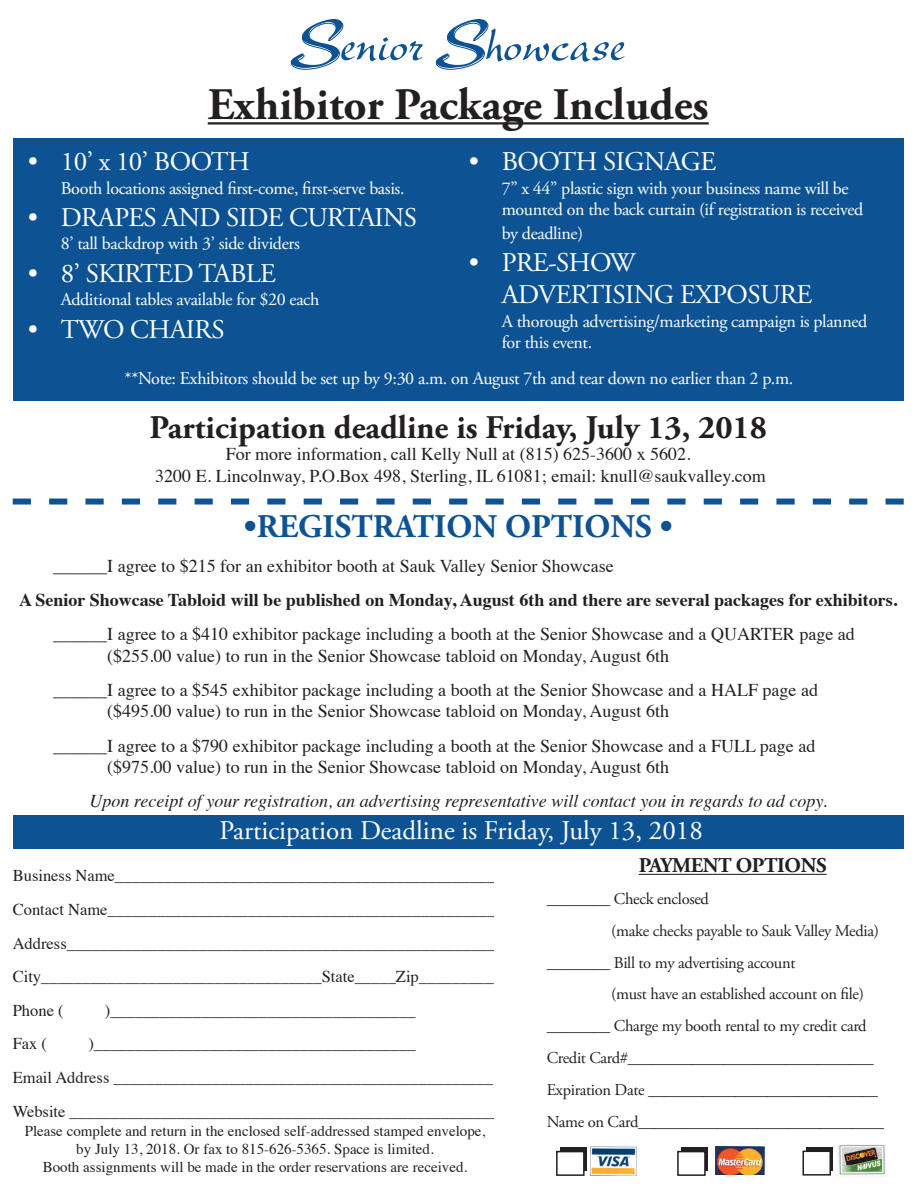
<style>
.page{position:relative;width:918px;height:1188px;background:#fff}
.page>*{position:absolute;margin:0;border:0;box-sizing:border-box;transform-origin:0 0}
.t1{font:700 45px "Adobe Garamond Pro";color:#231f20}
.t2{font:700 33px "Adobe Garamond Pro";color:#231f20}
.t3{font:700 33px "Adobe Garamond Pro";color:#0d5394}
.t4{font:27px "Adobe Garamond Pro";letter-spacing:-.02em;color:#fff}
.t5{font:27px "Adobe Garamond Pro";color:#fff}
.t6{font:700 21px "Adobe Garamond Pro";letter-spacing:-.02em;color:#231f20}
.t7{font:18px "Times";color:#231f20}
.t8{font:18px "Adobe Garamond Pro";letter-spacing:-.02em;color:#fff}
.t9{font:700 18px "Times";color:#231f20}
.t10{font:italic 18px "Times";color:#231f20}
.t11{font:16.5px "Times";color:#231f20}
.t12{font:16.5px "Adobe Garamond Pro";letter-spacing:-.02em;color:#231f20}
.t13{font:15px "Times";color:#231f20}
</style>
<div class="page">
<div style="left:13px;top:138px;width:891px;height:262px;background:#0d5394"></div>
<hr style="left:208px;top:122px;width:501px;height:3px;background:#231f20">
<hr style="left:639px;top:874px;width:188px;height:1px;background:#231f20">
<svg style="left:13px;top:499px;width:891px;height:6px"></svg>
<div style="left:13px;top:815px;width:891px;height:33px;background:#0d5394"></div>
<img style="left:715px;top:1146px;width:49px;height:29px">
<img style="left:590px;top:1146px;width:47px;height:30px">
<div style="left:560px;top:1147px;width:27px;height:24px;background:#231f20"></div>
<div style="left:557px;top:1152px;width:27px;height:23px;background:#fff"></div>
<div style="left:556px;top:1151px;width:29px;height:25px;border:2px solid #231f20"></div>
<div style="left:681px;top:1147px;width:27px;height:24px;background:#231f20"></div>
<div style="left:678px;top:1152px;width:27px;height:23px;background:#fff"></div>
<div style="left:677px;top:1151px;width:29px;height:25px;border:2px solid #231f20"></div>
<svg style="left:291px;top:19px;width:132px;height:51px"></svg>
<svg style="left:435px;top:19px;width:190px;height:51px"></svg>
<img style="left:837px;top:1144px;width:49px;height:32px">
<div style="left:806px;top:1147px;width:27px;height:24px;background:#231f20"></div>
<div style="left:803px;top:1151px;width:27px;height:24px;background:#fff"></div>
<div style="left:802px;top:1151px;width:29px;height:25px;border:2px solid #231f20"></div>
<p class="t1" style="left:208px;top:78px;width:503px">Exhibitor Package Includes</p>
<p class="t4" style="left:28px;top:145px;width:224px">• 10’ x 10’ BOOTH</p>
<p class="t8" style="left:61px;top:177px;width:345px">Booth locations assigned first-come, first-serve basis.</p>
<p class="t4" style="left:28px;top:201px;width:391px">• DRAPES AND SIDE CURTAINS</p>
<p class="t8" style="left:61px;top:233px;width:241px">8’ tall backdrop with 3’ side dividers</p>
<p class="t4" style="left:28px;top:257px;width:250px">• 8’ SKIRTED TABLE</p>
<p class="t8" style="left:61px;top:289px;width:260px">Additional tables available for $20 each</p>
<p class="t4" style="left:28px;top:313px;width:198px">• TWO CHAIRS</p>
<p class="t4" style="left:469px;top:145px;width:249px">• BOOTH SIGNAGE</p>
<p class="t8" style="left:502px;top:177px;width:348px">7” x 44” plastic sign with your business name will be</p>
<p class="t8" style="left:502px;top:199px;width:363px">mounted on the back curtain (if registration is received</p>
<p class="t8" style="left:502px;top:222px;width:83px">by deadline)</p>
<p class="t4" style="left:469px;top:246px;width:168px">• PRE-SHOW</p>
<p class="t4" style="left:502px;top:279px;width:312px">ADVERTISING EXPOSURE</p>
<p class="t8" style="left:502px;top:310px;width:367px">A thorough advertising/marketing campaign is planned</p>
<p class="t8" style="left:502px;top:332px;width:92px">for this event.</p>
<p class="t8" style="left:125px;top:368px;width:670px">**Note: Exhibitors should be set up by 9:30 a.m. on August 7th and tear down no earlier than 2 p.m.</p>
<p class="t2" style="left:150px;top:409px;width:619px">Participation deadline is Friday, July 13, 2018</p>
<p class="t7" style="left:226px;top:437px;width:466px">For more information, call Kelly Null at (815) 625-3600 x 5602.</p>
<p class="t7" style="left:155px;top:459px;width:612px">3200 E. Lincolnway, P.O.Box 498, Sterling, IL 61081; email: knull@saukvalley.com</p>
<p class="t3" style="left:244px;top:508px;width:430px">•REGISTRATION OPTIONS •</p>
<p class="t7" style="left:53px;top:549px;width:562px">______I agree to $215 for an exhibitor booth at Sauk Valley Senior Showcase</p>
<p class="t9" style="left:19px;top:583px;width:880px">A Senior Showcase Tabloid will be published on Monday, August 6th and there are several packages for exhibitors.</p>
<p class="t7" style="left:53px;top:617px;width:803px">______I agree to a $410 exhibitor package including a booth at the Senior Showcase and a QUARTER page ad</p>
<p class="t7" style="left:107px;top:639px;width:563px">($255.00 value) to run in the Senior Showcase tabloid on Monday, August 6th</p>
<p class="t7" style="left:53px;top:673px;width:766px">______I agree to a $545 exhibitor package including a booth at the Senior Showcase and a HALF page ad</p>
<p class="t7" style="left:107px;top:695px;width:563px">($495.00 value) to run in the Senior Showcase tabloid on Monday, August 6th</p>
<p class="t7" style="left:53px;top:729px;width:764px">______I agree to a $790 exhibitor package including a booth at the Senior Showcase and a FULL page ad</p>
<p class="t7" style="left:107px;top:750px;width:563px">($975.00 value) to run in the Senior Showcase tabloid on Monday, August 6th</p>
<p class="t10" style="left:90px;top:786px;width:739px">Upon receipt of your registration, an advertising representative will contact you in regards to ad copy.</p>
<p class="t5" style="left:219px;top:814px;width:485px">Participation Deadline is Friday, July 13, 2018</p>
<p class="t11" style="left:13px;top:860px;width:483px">Business Name______________________________________________</p>
<p class="t11" style="left:13px;top:894px;width:484px">Contact Name_______________________________________________</p>
<p class="t11" style="left:13px;top:928px;width:485px">Address____________________________________________________</p>
<p class="t11" style="left:13px;top:961px;width:490px">City__________________________________State_____Zip__________</p>
<p class="t11" style="left:13px;top:995px;width:52px">Phone (</p>
<p class="t11" style="left:105px;top:995px;width:312px">)_____________________________________</p>
<p class="t11" style="left:13px;top:1028px;width:36px">Fax (</p>
<p class="t11" style="left:88px;top:1028px;width:329px">)_______________________________________</p>
<p class="t11" style="left:13px;top:1062px;width:482px">Email Address ______________________________________________</p>
<p class="t11" style="left:13px;top:1096px;width:496px">Website _____________________________________________________</p>
<p class="t13" style="left:25px;top:1117px;width:462px">Please complete and return in the enclosed self-addressed stamped envelope,</p>
<p class="t13" style="left:76px;top:1135px;width:359px">by July 13, 2018. Or fax to 815-626-5365. Space is limited.</p>
<p class="t13" style="left:43px;top:1153px;width:426px">Booth assignments will be made in the order reservations are received.</p>
<p class="t6" style="left:639px;top:853px;width:189px">PAYMENT OPTIONS</p>
<p class="t12" style="left:547px;top:889px;width:164px">________ Check enclosed</p>
<p class="t12" style="left:611px;top:921px;width:269px">(make checks payable to Sauk Valley Media)</p>
<p class="t12" style="left:547px;top:953px;width:250px">________ Bill to my advertising account</p>
<p class="t12" style="left:611px;top:984px;width:254px">(must have an established account on file)</p>
<p class="t12" style="left:547px;top:1016px;width:321px">________ Charge my booth rental to my credit card</p>
<p class="t12" style="left:547px;top:1048px;width:328px">Credit Card#_______________________________</p>
<p class="t12" style="left:547px;top:1080px;width:333px">Expiration Date _____________________________</p>
<p class="t12" style="left:547px;top:1112px;width:339px">Name on Card_______________________________</p>
</div>
